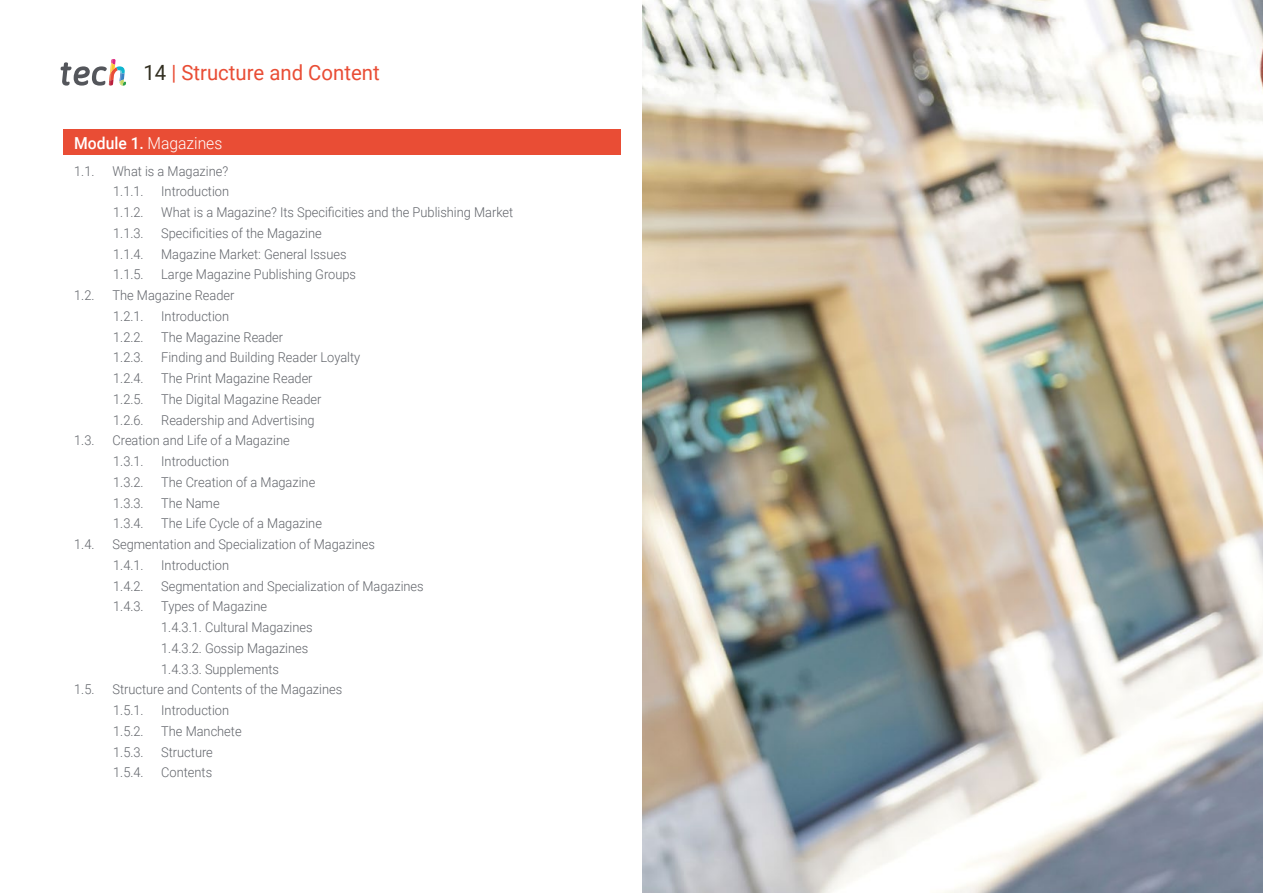
<style>
.page{position:relative;width:1263px;height:893px;background:#fff}
.page>*{position:absolute;margin:0;border:0;box-sizing:border-box;transform-origin:0 0}
.t1{font:21px "Roboto";color:#e94d35}
.t2{font:300 16.5px "Roboto";color:#fff;scale:.95 1}
.t3{font:300 13.5px/20.7px "Roboto";color:#61646a;scale:.95 1}
.s1{color:#312e20}
.s2{font-weight:500}
</style>
<div class="page">
<svg style="left:61px;top:59px;width:65px;height:27px"></svg>
<div style="left:63px;top:130px;width:558px;height:25px;background:#e94d35"></div>
<img style="left:642px;top:0;width:621px;height:893px">
<h1 class="t1" style="left:144px;top:57px;width:238px"><span class="s1">14</span> | Structure and Content</h1>
<p class="t2" style="left:74px;top:131px;width:157px"><span class="s2">Module 1.</span> Magazines</p>
<p class="t3" style="left:74px;top:160px;width:23px">1.1.</p>
<p class="t3" style="left:112px;top:160px;width:123px">What is a Magazine?<br>1.1.1.</p>
<p class="t3" style="left:161px;top:181px;width:73px">Introduction</p>
<p class="t3" style="left:113px;top:201px;width:34px">1.1.2.</p>
<p class="t3" style="left:161px;top:201px;width:372px">What is a Magazine? Its Specificities and the Publishing Market</p>
<p class="t3" style="left:113px;top:222px;width:34px">1.1.3.</p>
<p class="t3" style="left:161px;top:222px;width:171px">Specificities of the Magazine</p>
<p class="t3" style="left:113px;top:243px;width:34px">1.1.4.</p>
<p class="t3" style="left:161px;top:243px;width:197px">Magazine Market: General Issues</p>
<p class="t3" style="left:113px;top:264px;width:34px">1.1.5.</p>
<p class="t3" style="left:161px;top:264px;width:207px">Large Magazine Publishing Groups</p>
<p class="t3" style="left:74px;top:284px;width:23px">1.2.</p>
<p class="t3" style="left:112px;top:284px;width:130px">The Magazine Reader<br>1.2.1.</p>
<p class="t3" style="left:161px;top:305px;width:73px">Introduction</p>
<p class="t3" style="left:113px;top:326px;width:34px">1.2.2.</p>
<p class="t3" style="left:161px;top:326px;width:130px">The Magazine Reader</p>
<p class="t3" style="left:113px;top:347px;width:34px">1.2.3.</p>
<p class="t3" style="left:161px;top:347px;width:211px">Finding and Building Reader Loyalty</p>
<p class="t3" style="left:113px;top:367px;width:34px">1.2.4.</p>
<p class="t3" style="left:161px;top:367px;width:161px">The Print Magazine Reader</p>
<p class="t3" style="left:113px;top:388px;width:34px">1.2.5.</p>
<p class="t3" style="left:161px;top:388px;width:170px">The Digital Magazine Reader</p>
<p class="t3" style="left:113px;top:409px;width:34px">1.2.6.</p>
<p class="t3" style="left:161px;top:409px;width:163px">Readership and Advertising</p>
<p class="t3" style="left:74px;top:430px;width:23px">1.3.</p>
<p class="t3" style="left:112px;top:430px;width:188px">Creation and Life of a Magazine<br>1.3.1.</p>
<p class="t3" style="left:161px;top:450px;width:73px">Introduction</p>
<p class="t3" style="left:113px;top:471px;width:34px">1.3.2.</p>
<p class="t3" style="left:161px;top:471px;width:164px">The Creation of a Magazine</p>
<p class="t3" style="left:113px;top:492px;width:34px">1.3.3.</p>
<p class="t3" style="left:161px;top:492px;width:63px">The Name</p>
<p class="t3" style="left:113px;top:513px;width:34px">1.3.4.</p>
<p class="t3" style="left:161px;top:513px;width:171px">The Life Cycle of a Magazine</p>
<p class="t3" style="left:74px;top:533px;width:23px">1.4.</p>
<p class="t3" style="left:112px;top:533px;width:278px">Segmentation and Specialization of Magazines<br>1.4.1.</p>
<p class="t3" style="left:161px;top:554px;width:73px">Introduction</p>
<p class="t3" style="left:113px;top:575px;width:34px">1.4.2.</p>
<p class="t3" style="left:161px;top:575px;width:278px">Segmentation and Specialization of Magazines</p>
<p class="t3" style="left:113px;top:596px;width:34px">1.4.3.</p>
<p class="t3" style="left:161px;top:596px;width:161px">Types of Magazine<br>1.4.3.1. Cultural Magazines<br>1.4.3.2. Gossip Magazines<br>1.4.3.3. Supplements</p>
<p class="t3" style="left:74px;top:679px;width:23px">1.5.</p>
<p class="t3" style="left:112px;top:679px;width:243px">Structure and Contents of the Magazines<br>1.5.1.</p>
<p class="t3" style="left:161px;top:699px;width:73px">Introduction</p>
<p class="t3" style="left:113px;top:720px;width:34px">1.5.2.</p>
<p class="t3" style="left:161px;top:720px;width:86px">The Manchete</p>
<p class="t3" style="left:113px;top:741px;width:34px">1.5.3.</p>
<p class="t3" style="left:161px;top:741px;width:56px">Structure</p>
<p class="t3" style="left:113px;top:762px;width:34px">1.5.4.</p>
<p class="t3" style="left:161px;top:762px;width:55px">Contents</p>
</div>
